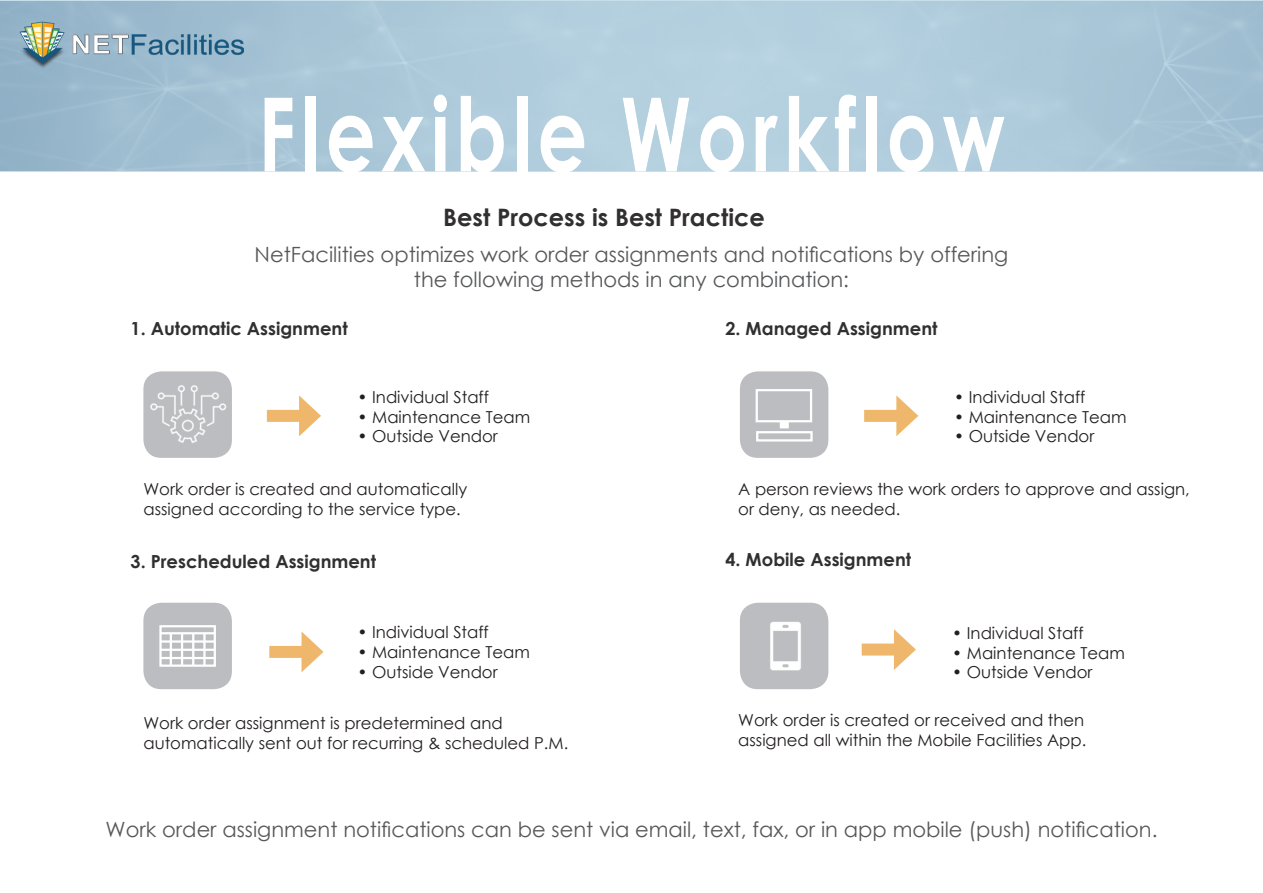
<style>
.page{position:relative;width:1263px;height:893px;background:#fff}
.page>*{position:absolute;margin:0;border:0;box-sizing:border-box;transform-origin:0 0}
.t1{font:700 102.75px "Century Gothic";letter-spacing:.07em;color:#fff;scale:.77 1}
.t2{font:700 24px "Century Gothic";color:#312f30}
.t3{font:21px "Century Gothic";color:#57585a}
.t4{font:700 18px "Century Gothic";color:#312f30}
.t5{font:16.5px/19.8px "Century Gothic";color:#231f20}
</style>
<div class="page">
<svg style="left:0;top:0;width:1263px;height:54px;background:#abc8d9"></svg>
<img style="left:18px;top:21px;width:225px;height:33px">
<div style="left:0;top:54px;width:1263px;height:153px;background:#fff;opacity:.75"></div>
<div style="left:143px;top:371px;width:89px;height:87px;background:#bcbdc0;border-radius:18px"></div>
<img style="left:145px;top:371px;width:86px;height:87px">
<div style="left:267px;top:410px;width:41px;height:12px;background:#eeb76b"></div>
<svg style="left:299px;top:395px;width:22px;height:41px"></svg>
<div style="left:740px;top:371px;width:88px;height:87px;background:#bcbdc0;border-radius:18px"></div>
<img style="left:740px;top:603px;width:88px;height:86px">
<div style="left:143px;top:603px;width:89px;height:86px;background:#bcbdc0;border-radius:18px"></div>
<div style="left:159px;top:625px;width:57px;height:42px;border:2px solid #fff"></div>
<hr style="left:161px;top:632px;width:54px;height:2px;background:#fff">
<hr style="left:170px;top:633px;width:2px;height:32px;background:#fff">
<hr style="left:181px;top:634px;width:2px;height:31px;background:#fff">
<hr style="left:192px;top:633px;width:2px;height:32px;background:#fff">
<hr style="left:203px;top:633px;width:3px;height:33px;background:#fff">
<hr style="left:161px;top:640px;width:54px;height:3px;background:#fff">
<hr style="left:160px;top:649px;width:55px;height:2px;background:#fff">
<hr style="left:161px;top:657px;width:54px;height:2px;background:#fff">
<div style="left:756px;top:389px;width:56px;height:33px;border:2px solid #fff"></div>
<div style="left:780px;top:422px;width:9px;height:6px;background:#fff"></div>
<div style="left:756px;top:431px;width:57px;height:11px;border:2px solid #fff"></div>
<div style="left:864px;top:410px;width:41px;height:12px;background:#eeb76b"></div>
<svg style="left:896px;top:395px;width:22px;height:41px"></svg>
<div style="left:269px;top:646px;width:41px;height:12px;background:#eeb76b"></div>
<svg style="left:301px;top:631px;width:22px;height:41px"></svg>
<div style="left:862px;top:644px;width:41px;height:12px;background:#eeb76b"></div>
<svg style="left:894px;top:629px;width:22px;height:41px"></svg>
<h1 class="t1" style="left:258px;top:56px;width:972px">Flexible Workflow</h1>
<p class="t2" style="left:443px;top:199px;width:323px">Best Process is Best Practice</p>
<p class="t3" style="left:255px;top:240px;width:755px">NetFacilities optimizes work order assignments and notifications by offering</p>
<p class="t3" style="left:414px;top:265px;width:437px">the following methods in any combination:</p>
<p class="t4" style="left:131px;top:314px;width:219px">1. Automatic Assignment</p>
<p class="t4" style="left:725px;top:314px;width:214px">2. Managed Assignment</p>
<p class="t5" style="left:358px;top:387px;width:133px">• Individual Staff</p>
<p class="t5" style="left:358px;top:406px;width:174px">• Maintenance Team</p>
<p class="t5" style="left:358px;top:426px;width:142px">• Outside Vendor</p>
<p class="t5" style="left:954px;top:387px;width:133px">• Individual Staff</p>
<p class="t5" style="left:954px;top:406px;width:174px">• Maintenance Team</p>
<p class="t5" style="left:954px;top:426px;width:142px">• Outside Vendor</p>
<p class="t5" style="left:143px;top:479px;width:325px">Work order is created and automatically assigned according to the service type.</p>
<p class="t5" style="left:738px;top:479px;width:453px">A person reviews the work orders to approve and assign, or deny, as needed.</p>
<p class="t4" style="left:131px;top:548px;width:247px">3. Prescheduled Assignment</p>
<p class="t4" style="left:725px;top:546px;width:187px">4. Mobile Assignment</p>
<p class="t5" style="left:357px;top:622px;width:133px">• Individual Staff</p>
<p class="t5" style="left:357px;top:642px;width:174px">• Maintenance Team</p>
<p class="t5" style="left:357px;top:662px;width:142px">• Outside Vendor</p>
<p class="t5" style="left:952px;top:623px;width:133px">• Individual Staff</p>
<p class="t5" style="left:952px;top:643px;width:174px">• Maintenance Team</p>
<p class="t5" style="left:952px;top:662px;width:142px">• Outside Vendor</p>
<p class="t5" style="left:143px;top:713px;width:426px">Work order assignment is predetermined and automatically sent out for recurring &amp; scheduled P.M.</p>
<p class="t5" style="left:738px;top:710px;width:349px">Work order is created or received and then assigned all within the Mobile Facilities App.</p>
<p class="t3" style="left:106px;top:815px;width:1053px">Work order assignment notifications can be sent via email, text, fax, or in app mobile (push) notification.</p>
</div>
